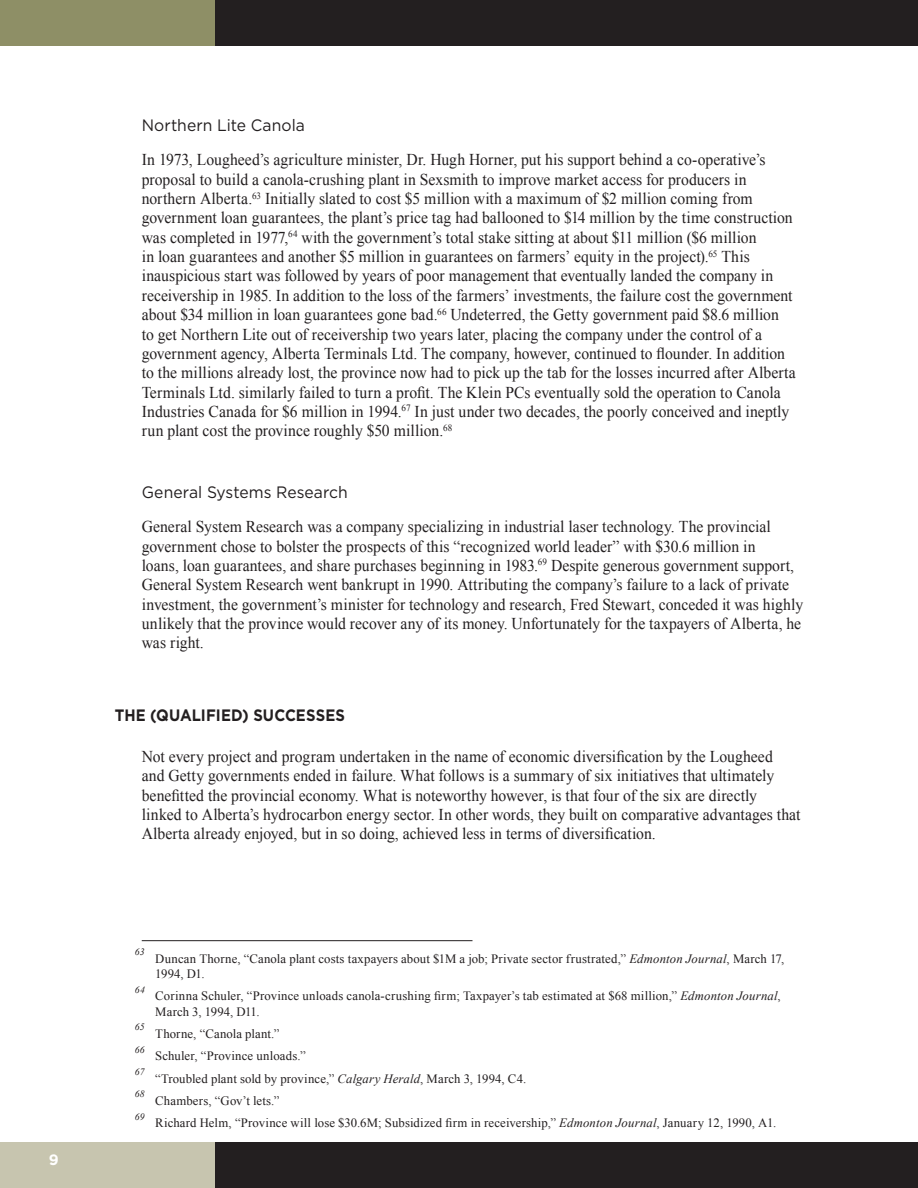
<style>
.page{position:relative;width:918px;height:1188px;background:#fff}
.page>*{position:absolute;margin:0;border:0;box-sizing:border-box;transform-origin:0 0}
.Body{font:16.5px/19.4px "Times New Roman";color:#231f20;scale:.95 1}
.Heading_3{font:16.5px "Gotham";color:#231f20;scale:.95 1}
.Heading_1{font:700 16.5px "Gotham";letter-spacing:.01em;color:#231f20;scale:.9 1}
.t1{font:700 15px "Gotham";color:#fff}
.Footnote{font:12.75px/15.3px "Times New Roman";letter-spacing:.01em;color:#231f20}
.Footnote-2{font:italic 9.75px "Times New Roman";color:#231f20}
.s1{font-style:italic}
</style>
<div class="page">
<div style="left:0;top:1143px;width:215px;height:45px;background:#c7c5af"></div>
<div style="left:0;top:0;width:215px;height:45px;background:#8e8f66"></div>
<div style="left:215px;top:1143px;width:703px;height:45px;background:#231f20"></div>
<div style="left:215px;top:0;width:703px;height:45px;background:#231f20"></div>
<hr style="left:142px;top:940px;width:330px;height:1px;background:#231f20">
<p class="t1" style="left:49px;top:1150px;width:11px">9</p>
<p class="Heading_3" style="left:142px;top:115px;width:173px">Northern Lite Canola</p>
<p class="Body" style="left:142px;top:150px;width:690px">In 1973, Lougheed’s agriculture minister, Dr. Hugh Horner, put his support behind a co-operative’s proposal to build a canola-crushing plant in Sexsmith to improve market access for producers in northern Alberta.<sup>63</sup> Initially slated to cost $5 million with a maximum of $2 million coming from government loan guarantees, the plant’s price tag had ballooned to $14 million by the time construction was completed in 1977,<sup>64</sup> with the government’s total stake sitting at about $11 million ($6 million<br>in loan guarantees and another $5 million in guarantees on farmers’ equity in the project).<sup>65</sup> This inauspicious start was followed by years of poor management that eventually landed the company in receivership in 1985. In addition to the loss of the farmers’ investments, the failure cost the government about $34 million in loan guarantees gone bad.<sup>66</sup> Undeterred, the Getty government paid $8.6 million<br>to get Northern Lite out of receivership two years later, placing the company under the control of a government agency, Alberta Terminals Ltd. The company, however, continued to flounder. In addition to the millions already lost, the province now had to pick up the tab for the losses incurred after Alberta Terminals Ltd. similarly failed to turn a profit. The Klein PCs eventually sold the operation to Canola Industries Canada for $6 million in 1994.<sup>67</sup> In just under two decades, the poorly conceived and ineptly run plant cost the province roughly $50 million.<sup>68</sup></p>
<p class="Heading_3" style="left:142px;top:481px;width:218px">General Systems Research</p>
<p class="Body" style="left:142px;top:517px;width:698px">General System Research was a company specializing in industrial laser technology. The provincial government chose to bolster the prospects of this “recognized world leader” with $30.6 million in<br>loans, loan guarantees, and share purchases beginning in 1983.<sup>69</sup> Despite generous government support, General System Research went bankrupt in 1990. Attributing the company’s failure to a lack of private investment, the government’s minister for technology and research, Fred Stewart, conceded it was highly unlikely that the province would recover any of its money. Unfortunately for the taxpayers of Alberta, he was right.</p>
<p class="Heading_1" style="left:115px;top:704px;width:257px">THE (QUALIFIED) SUCCESSES</p>
<p class="Body" style="left:142px;top:747px;width:695px">Not every project and program undertaken in the name of economic diversification by the Lougheed<br>and Getty governments ended in failure. What follows is a summary of six initiatives that ultimately benefitted the provincial economy. What is noteworthy however, is that four of the six are directly linked to Alberta’s hydrocarbon energy sector. In other words, they built on comparative advantages that Alberta already enjoyed, but in so doing, achieved less in terms of diversification.</p>
<p class="Footnote-2" style="left:135px;top:945px;width:11px">63</p>
<p class="Footnote" style="left:155px;top:951px;width:631px">Duncan Thorne, “Canola plant costs taxpayers about $1M a job; Private sector frustrated,” <span class="s1">Edmonton Journal</span>, March 17,<br>1994, D1.</p>
<p class="Footnote-2" style="left:135px;top:983px;width:11px">64</p>
<p class="Footnote" style="left:155px;top:988px;width:627px">Corinna Schuler, “Province unloads canola-crushing firm; Taxpayer’s tab estimated at $68 million,” <span class="s1">Edmonton Journal</span>,<br>March 3, 1994, D11.</p>
<p class="Footnote-2" style="left:135px;top:1020px;width:11px">65</p>
<p class="Footnote" style="left:155px;top:1026px;width:126px">Thorne, “Canola plant.”</p>
<p class="Footnote-2" style="left:135px;top:1043px;width:11px">66</p>
<p class="Footnote" style="left:155px;top:1048px;width:152px">Schuler, “Province unloads.”</p>
<p class="Footnote-2" style="left:135px;top:1065px;width:11px">67</p>
<p class="Footnote" style="left:155px;top:1070px;width:372px">“Troubled plant sold by province,” <span class="s1">Calgary Herald</span>, March 3, 1994, C4.</p>
<p class="Footnote-2" style="left:135px;top:1087px;width:11px">68</p>
<p class="Footnote" style="left:155px;top:1093px;width:126px">Chambers, “Gov’t lets.”</p>
<p class="Footnote-2" style="left:135px;top:1110px;width:11px">69</p>
<p class="Footnote" style="left:155px;top:1115px;width:622px">Richard Helm, “Province will lose $30.6M; Subsidized firm in receivership,” <span class="s1">Edmonton Journal</span>, January 12, 1990, A1.</p>
</div>
